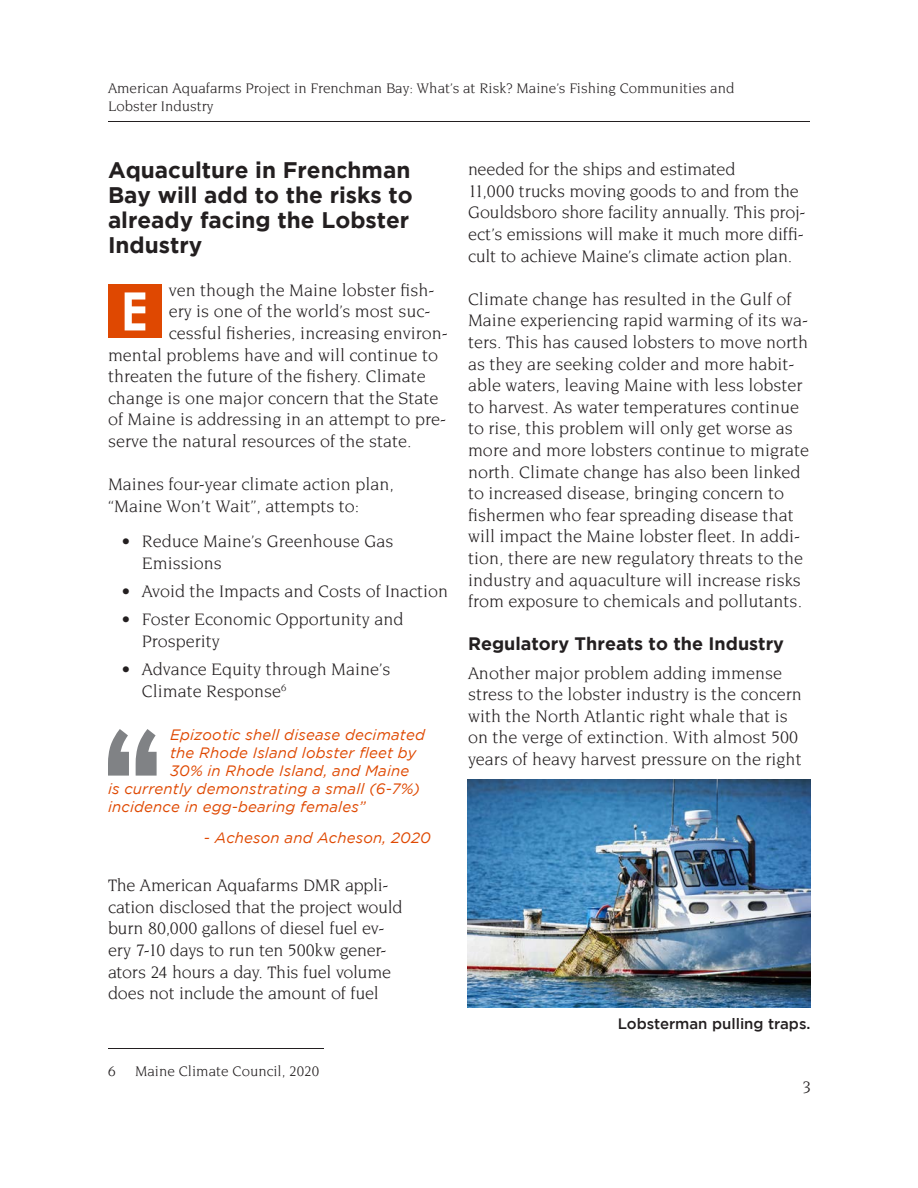
<style>
.page{position:relative;width:918px;height:1188px;background:#fff}
.page>*{position:absolute;margin:0;border:0;box-sizing:border-box;transform-origin:0 0}
.Normal__Web{font:700 22.5px/24.8px "Gotham";color:#231f20}
.Normal__Web-2{font:18px/21.6px "Novarese Std";color:#231f20}
.Sub_title{font:700 18px "Gotham";color:#231f20}
.quote{font:italic 15px "Gotham";letter-spacing:.01em;color:#df4801}
.Footnote{font:15px/18px "Novarese Std";color:#231f20}
.t1{font:500 15px "Gotham";color:#231f20}
</style>
<div class="page">
<hr style="left:108px;top:121px;width:702px;height:1px;background:#231f20">
<hr style="left:108px;top:1048px;width:216px;height:1px;background:#231f20">
<img style="left:467px;top:779px;width:344px;height:229px">
<svg style="left:108px;top:729px;width:49px;height:47px"></svg>
<div style="left:108px;top:284px;width:54px;height:54px;background:#df4801"></div>
<svg style="left:125px;top:292px;width:20px;height:38px"></svg>
<p class="Footnote" style="left:108px;top:79px;width:628px">American Aquafarms Project in Frenchman Bay: What’s at Risk? Maine’s Fishing Communities and<br>Lobster Industry</p>
<p class="Normal__Web" style="left:108px;top:158px;width:306px">Aquaculture in Frenchman<br>Bay will add to the risks to already facing the Lobster<br>Industry</p>
<p class="Normal__Web-2" style="left:169px;top:279px;width:267px">ven though the Maine lobster fish-</p>
<p class="Normal__Web-2" style="left:169px;top:301px;width:263px">ery is one of the world’s most suc-</p>
<p class="Normal__Web-2" style="left:169px;top:322px;width:281px">cessful fisheries, increasing environ-</p>
<p class="Normal__Web-2" style="left:108px;top:344px;width:332px">mental problems have and will continue to</p>
<p class="Normal__Web-2" style="left:108px;top:365px;width:319px">threaten the future of the fishery. Climate</p>
<p class="Normal__Web-2" style="left:108px;top:387px;width:332px">change is one major concern that the State</p>
<p class="Normal__Web-2" style="left:108px;top:409px;width:340px">of Maine is addressing in an attempt to pre-</p>
<p class="Normal__Web-2" style="left:108px;top:430px;width:305px">serve the natural resources of the state.</p>
<p class="Normal__Web-2" style="left:108px;top:473px;width:287px">Maines four-year climate action plan, “Maine Won’t Wait”, attempts to:</p>
<p class="Normal__Web-2" style="left:142px;top:530px;width:253px;text-indent:-20px">• Reduce Maine’s Greenhouse Gas<br>Emissions</p>
<p class="Normal__Web-2" style="left:122px;top:580px;width:328px">• Avoid the Impacts and Costs of Inaction</p>
<p class="Normal__Web-2" style="left:142px;top:608px;width:263px;text-indent:-20px">• Foster Economic Opportunity and<br>Prosperity</p>
<p class="Normal__Web-2" style="left:142px;top:658px;width:250px;text-indent:-20px">• Advance Equity through Maine’s<br>Climate Response<sup>6</sup></p>
<p class="quote" style="left:170px;top:726px;width:256px">Epizootic shell disease decimated</p>
<p class="quote" style="left:170px;top:744px;width:248px">the Rhode Island lobster fleet by</p>
<p class="quote" style="left:170px;top:762px;width:241px">30% in Rhode Island, and Maine</p>
<p class="quote" style="left:108px;top:780px;width:314px">is currently demonstrating a small (6-7%)</p>
<p class="quote" style="left:108px;top:798px;width:259px">incidence in egg-bearing females”</p>
<p class="quote" style="left:204px;top:830px;width:229px">- Acheson and Acheson, 2020</p>
<p class="Normal__Web-2" style="left:108px;top:874px;width:296px">The American Aquafarms DMR appli&shy;cation disclosed that the project would burn 80,000 gallons of diesel fuel ev&shy;ery 7-10 days to run ten 500kw gener&shy;ators 24 hours a day. This fuel volume does not include the amount of fuel</p>
<p class="Footnote" style="left:108px;top:1061px;width:9px">6</p>
<p class="Footnote" style="left:135px;top:1061px;width:186px">Maine Climate Council, 2020</p>
<p class="Normal__Web-2" style="left:468px;top:158px;width:339px">needed for the ships and estimated<br>11,000 trucks moving goods to and from the Gouldsboro shore facility annually. This proj&shy;ect’s emissions will make it much more diffi&shy;cult to achieve Maine’s climate action plan.</p>
<p class="Normal__Web-2" style="left:468px;top:288px;width:343px">Climate change has resulted in the Gulf of Maine experiencing rapid warming of its wa&shy;ters. This has caused lobsters to move north as they are seeking colder and more habit&shy;able waters, leaving Maine with less lobster to harvest. As water temperatures continue to rise, this problem will only get worse as more and more lobsters continue to migrate north. Climate change has also been linked to increased disease, bringing concern to fishermen who fear spreading disease that will impact the Maine lobster fleet. In addi&shy;tion, there are new regulatory threats to the industry and aquaculture will increase risks from exposure to chemicals and pollutants.</p>
<p class="Sub_title" style="left:468px;top:634px;width:318px">Regulatory Threats to the Industry</p>
<p class="Normal__Web-2" style="left:468px;top:662px;width:335px">Another major problem adding immense stress to the lobster industry is the concern with the North Atlantic right whale that is on the verge of extinction. With almost 500 years of heavy harvest pressure on the right</p>
<p class="t1" style="left:618px;top:1015px;width:194px">Lobsterman pulling traps.</p>
<p class="Normal__Web-2" style="left:802px;top:1076px;width:10px">3</p>
</div>
